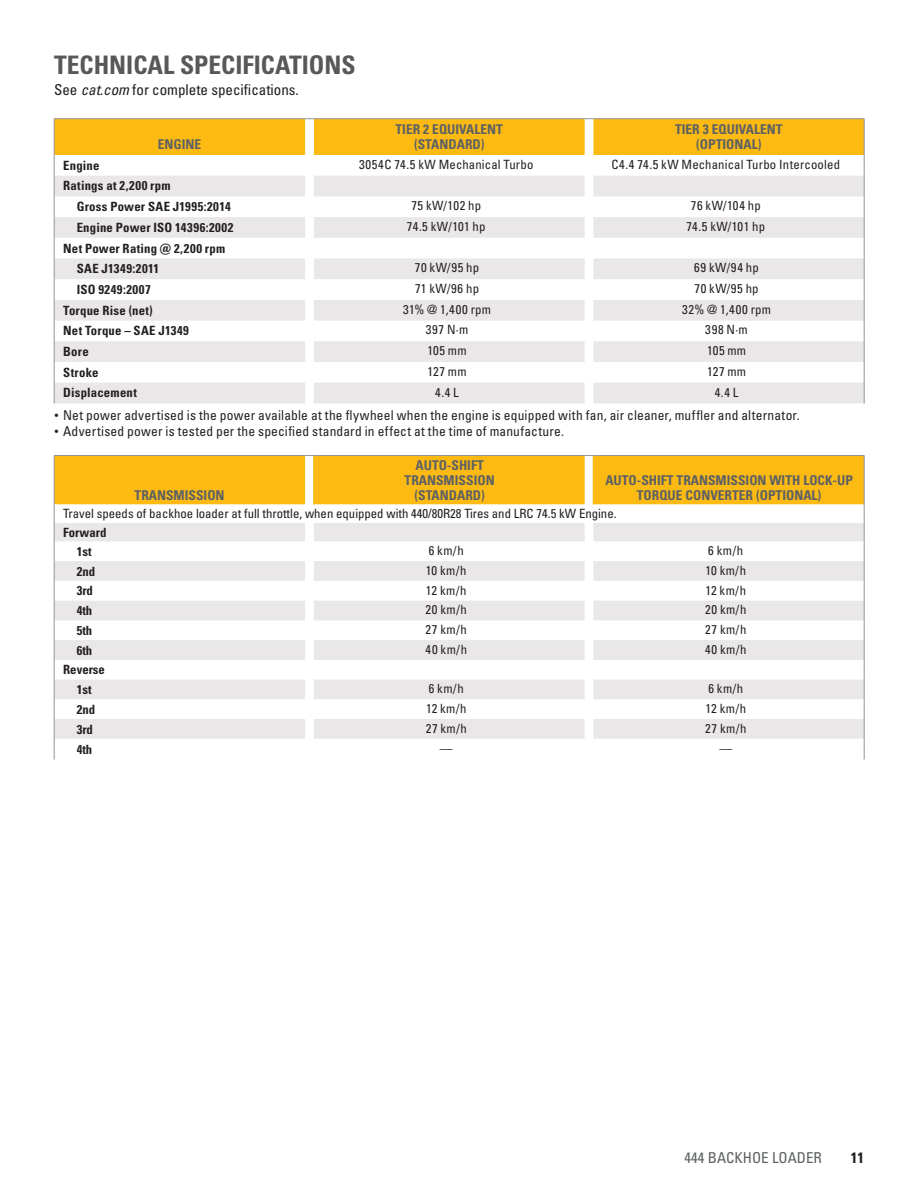
<style>
.page{position:relative;width:918px;height:1188px;background:#fff}
.page>*{position:absolute;margin:0;border:0;box-sizing:border-box;transform-origin:0 0}
.t1{font:25.5px "Univers LTCYR 67 Bold Cond";color:#57585a}
.t2{font:condensed 15px "Univers LTCYR 57";color:#231f20}
.t3{font:condensed 15px "Univers LTCYR 57";color:#5d6163}
.t4{font:15px "Univers LTCYR 67 Bold Cond";color:#231f20}
.t5{font:condensed 13.5px "Univers LT Std";letter-spacing:.015em;color:#231f20}
.t6{font:13.5px/15px "Univers LTCYR 67 Bold Cond";color:#5d6163;text-align:center}
.t7{font:condensed 12.75px "Univers LT Std";letter-spacing:.025em;color:#231f20}
.t8{font:12.75px/20.7px "Univers LTCYR 67 Bold Cond";letter-spacing:.015em;color:#231f20}
.t9{font:condensed 12.75px "Univers LTCYR 57";color:#231f20}
.t10{font:12.75px "Univers LTCYR 67 Bold Cond";letter-spacing:.04em;color:#231f20}
.s1{font-family:"Univers LTCYR 57 Condensed Obl";font-stretch:normal}
.s2{font-family:"Times New Roman MT Std";font-stretch:normal}
</style>
<div class="page">
<svg style="left:54px;top:118px;width:811px;height:285px"></svg>
<svg style="left:54px;top:455px;width:811px;height:304px"></svg>
<h1 class="t1" style="left:54px;top:50px;width:303px">TECHNICAL SPECIFICATIONS</h1>
<p class="t2" style="left:54px;top:81px;width:246px">See <span class="s1">cat.com</span> for complete specifications.</p>
<p class="t6" style="left:158px;top:136px;width:45px">ENGINE</p>
<p class="t6" style="left:396px;top:121px;width:109px">TIER 2 EQUIVALENT (STANDARD)</p>
<p class="t6" style="left:675px;top:121px;width:109px">TIER 3 EQUIVALENT (OPTIONAL)</p>
<p class="t8" style="left:63px;top:155px;width:38px">Engine</p>
<p class="t7" style="left:359px;top:156px;width:176px">3054C 74.5 kW Mechanical Turbo</p>
<p class="t7" style="left:611px;top:156px;width:230px">C4.4 74.5 kW Mechanical Turbo Intercooled</p>
<p class="t8" style="left:77px;top:175px;width:155px;text-indent:-14px">Ratings at 2,200 rpm<br>Gross Power SAE J1995:2014</p>
<p class="t7" style="left:411px;top:198px;width:71px">75 kW/102 hp</p>
<p class="t7" style="left:691px;top:198px;width:71px">76 kW/104 hp</p>
<p class="t8" style="left:77px;top:217px;width:158px">Engine Power ISO 14396:2002</p>
<p class="t7" style="left:407px;top:218px;width:80px">74.5 kW/101 hp</p>
<p class="t7" style="left:687px;top:218px;width:80px">74.5 kW/101 hp</p>
<p class="t8" style="left:77px;top:237px;width:150px;text-indent:-14px">Net Power Rating @ 2,200 rpm<br>SAE J1349:2011</p>
<p class="t7" style="left:415px;top:260px;width:66px">70 kW/95 hp</p>
<p class="t7" style="left:694px;top:260px;width:66px">69 kW/94 hp</p>
<p class="t10" style="left:77px;top:282px;width:75px">ISO 9249:2007</p>
<p class="t7" style="left:415px;top:280px;width:66px">71 kW/96 hp</p>
<p class="t7" style="left:695px;top:280px;width:66px">70 kW/95 hp</p>
<p class="t8" style="left:63px;top:300px;width:91px">Torque Rise (net)</p>
<p class="t7" style="left:403px;top:301px;width:90px">31% @ 1,400 rpm</p>
<p class="t7" style="left:682px;top:301px;width:91px">32% @ 1,400 rpm</p>
<p class="t8" style="left:63px;top:320px;width:127px">Net Torque – SAE J1349</p>
<p class="t7" style="left:426px;top:322px;width:44px">397 N·m</p>
<p class="t7" style="left:705px;top:322px;width:44px">398 N·m</p>
<p class="t8" style="left:63px;top:341px;width:27px">Bore</p>
<p class="t7" style="left:427px;top:342px;width:41px">105 mm</p>
<p class="t7" style="left:707px;top:342px;width:41px">105 mm</p>
<p class="t8" style="left:63px;top:362px;width:37px">Stroke</p>
<p class="t7" style="left:427px;top:363px;width:41px">127 mm</p>
<p class="t7" style="left:707px;top:363px;width:41px">127 mm</p>
<p class="t8" style="left:63px;top:382px;width:75px">Displacement</p>
<p class="t7" style="left:435px;top:384px;width:25px">4.4 L</p>
<p class="t7" style="left:715px;top:384px;width:25px">4.4 L</p>
<p class="t5" style="left:54px;top:406px;width:747px"><span class="s2">•</span> Net power advertised is the power available at the flywheel when the engine is equipped with fan, air cleaner, muffler and alternator.</p>
<p class="t5" style="left:54px;top:422px;width:512px"><span class="s2">•</span> Advertised power is tested per the specified standard in effect at the time of manufacture.</p>
<p class="t6" style="left:405px;top:458px;width:92px">AUTO-SHIFT<br>TRANSMISSION (STANDARD)</p>
<p class="t6" style="left:605px;top:473px;width:249px">AUTO-SHIFT TRANSMISSION WITH LOCK-UP<br>TORQUE CONVERTER (OPTIONAL)</p>
<p class="t9" style="left:63px;top:506px;width:555px">Travel speeds of backhoe loader at full throttle, when equipped with 440/80R28 Tires and LRC 74.5 kW Engine.</p>
<p class="t8" style="left:63px;top:523px;width:45px;line-height:19px;text-align:center">Forward<br>1st</p>
<p class="t6" style="left:135px;top:488px;width:92px">TRANSMISSION</p>
<p class="t7" style="left:429px;top:543px;width:36px">6 km/h</p>
<p class="t7" style="left:708px;top:543px;width:36px">6 km/h</p>
<p class="t8" style="left:77px;top:561px;width:20px">2nd</p>
<p class="t7" style="left:426px;top:562px;width:42px">10 km/h</p>
<p class="t7" style="left:705px;top:562px;width:42px">10 km/h</p>
<p class="t8" style="left:77px;top:580px;width:18px">3rd</p>
<p class="t7" style="left:426px;top:582px;width:42px">12 km/h</p>
<p class="t7" style="left:706px;top:582px;width:42px">12 km/h</p>
<p class="t8" style="left:77px;top:600px;width:17px">4th</p>
<p class="t7" style="left:426px;top:602px;width:43px">20 km/h</p>
<p class="t7" style="left:705px;top:602px;width:43px">20 km/h</p>
<p class="t8" style="left:77px;top:620px;width:17px">5th</p>
<p class="t7" style="left:426px;top:622px;width:43px">27 km/h</p>
<p class="t7" style="left:705px;top:622px;width:43px">27 km/h</p>
<p class="t8" style="left:77px;top:640px;width:17px">6th</p>
<p class="t7" style="left:426px;top:641px;width:43px">40 km/h</p>
<p class="t7" style="left:705px;top:641px;width:43px">40 km/h</p>
<p class="t8" style="left:63px;top:660px;width:43px;line-height:19.8px;text-align:center">Reverse<br>1st</p>
<p class="t7" style="left:429px;top:681px;width:36px">6 km/h</p>
<p class="t7" style="left:708px;top:681px;width:36px">6 km/h</p>
<p class="t8" style="left:77px;top:699px;width:20px">2nd</p>
<p class="t7" style="left:426px;top:700px;width:42px">12 km/h</p>
<p class="t7" style="left:706px;top:700px;width:42px">12 km/h</p>
<p class="t8" style="left:77px;top:719px;width:18px">3rd</p>
<p class="t7" style="left:426px;top:720px;width:43px">27 km/h</p>
<p class="t7" style="left:705px;top:720px;width:43px">27 km/h</p>
<p class="t8" style="left:77px;top:738px;width:17px">4th</p>
<p class="t7" style="left:440px;top:740px;width:14px">—</p>
<p class="t7" style="left:720px;top:740px;width:14px">—</p>
<p class="t3" style="left:685px;top:1148px;width:139px">444 BACKHOE LOADER</p>
<p class="t4" style="left:851px;top:1148px;width:15px">11</p>
</div>
